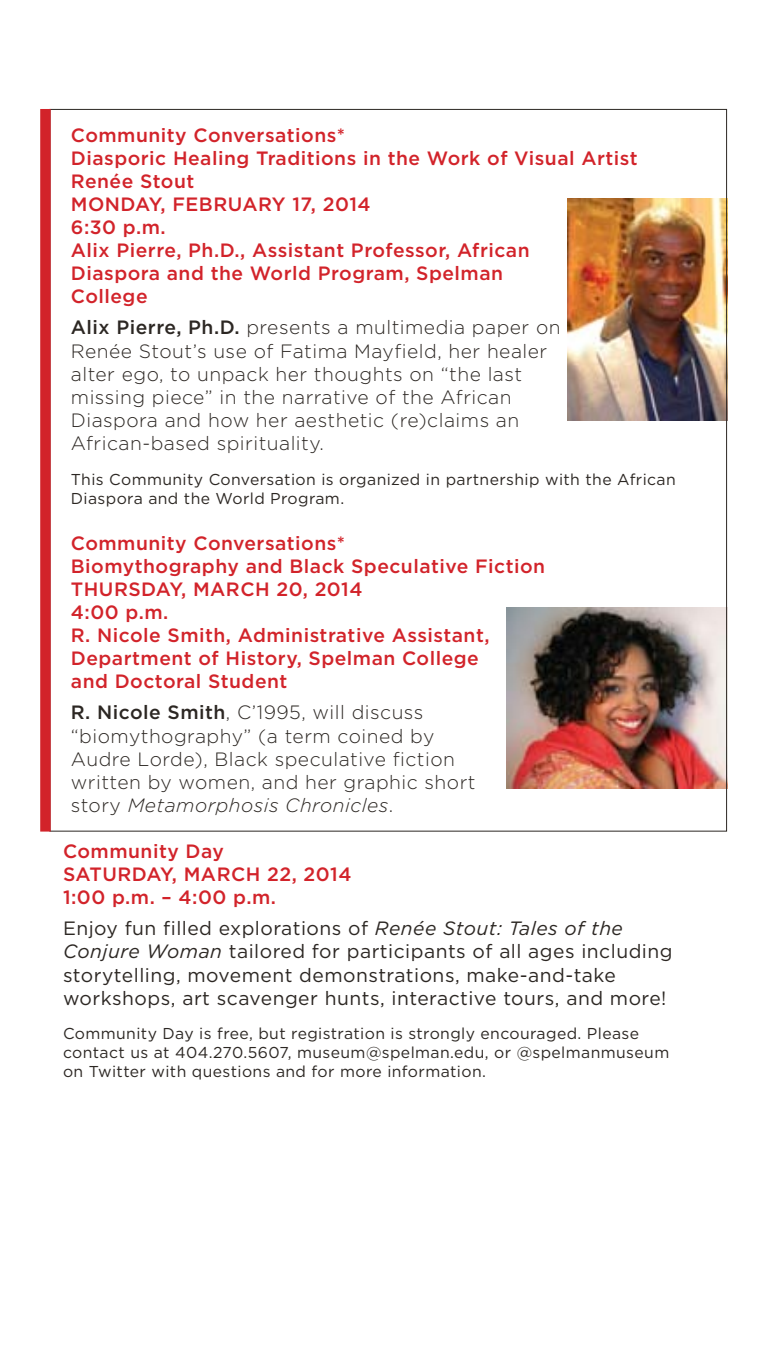
<style>
.page{position:relative;width:772px;height:1371px;background:#fff}
.page>*{position:absolute;margin:0;border:0;box-sizing:border-box;transform-origin:0 0}
.t1{font:500 19.25px/23.1px "Gotham";letter-spacing:.025em;color:#d2232a}
.t2{font:300 19.25px/23.1px "Gotham";letter-spacing:.025em;color:#2c2723}
.t3{font:19.25px/23.1px "Gotham";letter-spacing:.025em;color:#2c2723}
.t4{font:15.75px/18.9px "Gotham";letter-spacing:.025em;color:#2c2723}
.s1{font-weight:500}
.s2{font-style:italic}
</style>
<div class="page">
<img style="left:567px;top:199px;width:158px;height:221px">
<img style="left:506px;top:607px;width:219px;height:181px">
<div style="left:40px;top:109px;width:11px;height:722px;background:#d2232a"></div>
<p class="t1" style="left:71px;top:123px;width:568px">Community Conversations*<br>Diasporic Healing Traditions in the Work of Visual Artist<br>Renée Stout<br>MONDAY, FEBRUARY 17, 2014<br>6:30 p.m.<br>Alix Pierre, Ph.D., Assistant Professor, African<br>Diaspora and the World Program, Spelman<br>College</p>
<p class="t2" style="left:71px;top:315px;width:491px"><span class="s1">Alix Pierre, Ph.D.</span> presents a multimedia paper on Renée Stout’s use of Fatima Mayfield, her healer alter ego, to unpack her thoughts on “the last missing piece” in the narrative of the African Diaspora and how her aesthetic (re)claims an African-based spirituality.</p>
<p class="t4" style="left:71px;top:469px;width:606px">This Community Conversation is organized in partnership with the African<br>Diaspora and the World Program.</p>
<p class="t1" style="left:71px;top:531px;width:476px">Community Conversations*<br>Biomythography and Black Speculative Fiction<br>THURSDAY, MARCH 20, 2014<br>4:00 p.m.<br>R. Nicole Smith, Administrative Assistant,<br>Department of History, Spelman College<br>and Doctoral Student</p>
<p class="t2" style="left:71px;top:700px;width:406px"><span class="s1">R. Nicole Smith</span>, C’1995, will discuss “biomythography” (a term coined by Audre Lorde), Black speculative fiction written by women, and her graphic short story <span class="s2">Metamorphosis Chronicles</span>.</p>
<p class="t1" style="left:63px;top:839px;width:290px">Community Day<br>SATURDAY, MARCH 22, 2014<br>1:00 p.m. – 4:00 p.m.</p>
<p class="t3" style="left:63px;top:916px;width:611px">Enjoy fun filled explorations of <span class="s2">Renée Stout: Tales of the Conjure Woman</span> tailored for participants of all ages including storytelling, movement demonstrations, make-and-take workshops, art scavenger hunts, interactive tours, and more!</p>
<p class="t4" style="left:63px;top:1023px;width:608px">Community Day is free, but registration is strongly encouraged. Please contact us at 404.270.5607, museum@spelman.edu, or @spelmanmuseum on Twitter with questions and for more information.</p>
</div>
